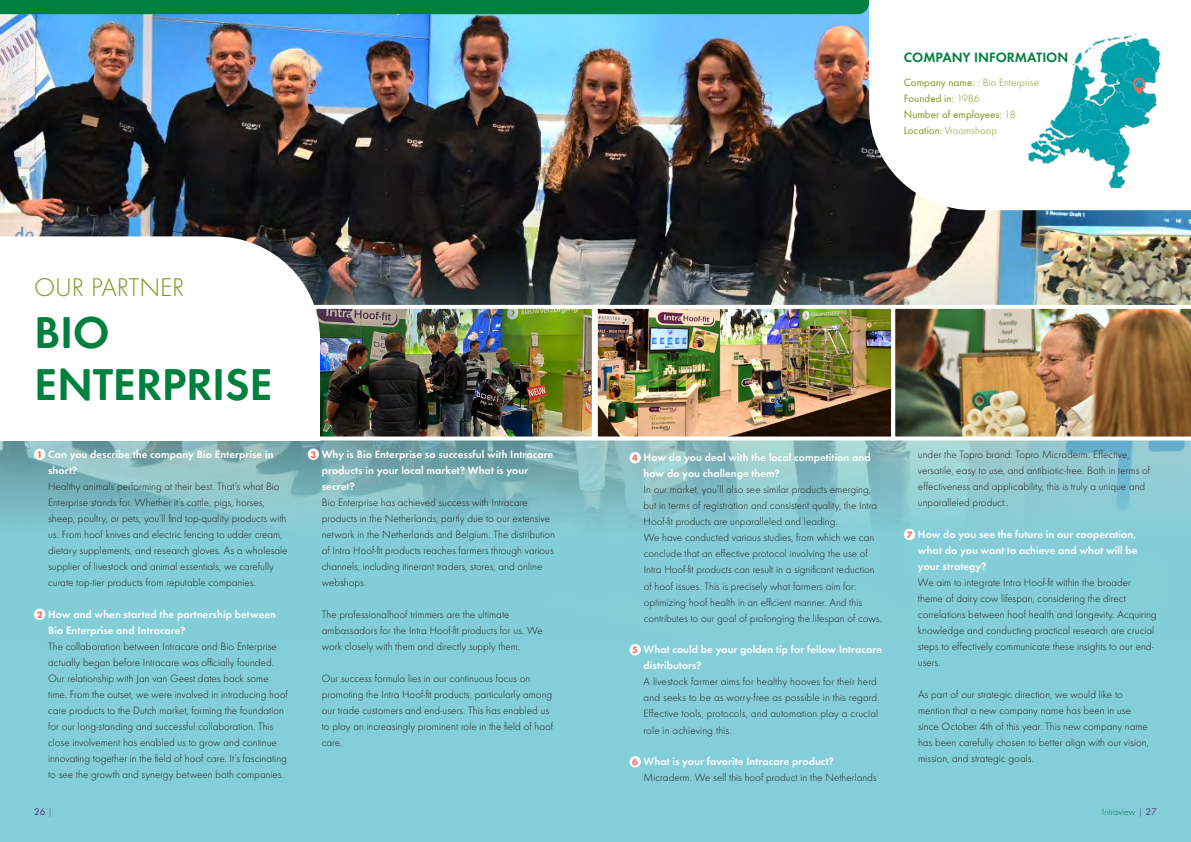
<style>
.page{position:relative;width:1191px;height:842px;background:#fff}
.page>*{position:absolute;margin:0;border:0;box-sizing:border-box;transform-origin:0 0}
.t1{font:600 46.3px/52.1px "Futura Round";letter-spacing:-.01em;color:#00803f}
.t2{font:300 26.6px "Futura Round";letter-spacing:-.005em;color:#81931c}
.t3{font:600 14px "Futura Round";color:#00803f}
.t4{font:300 11px/16px "Futura Round";color:#231f20}
.t5{font:600 11px/16px "Futura Round";letter-spacing:.005em;color:#fff}
.t6{font:11px/16px "Futura Round";color:#81931c}
.t7{font:300 10px "Futura Round";color:#00803f}
.t8{font:10px "Futura Round";color:#593080}
.s1{font-weight:700;font-size:9.6px;color:#f26f60}
.s2{font-weight:300}
.s3{font-weight:600;color:#fff}
.s4{color:#593080}
.s5{font-weight:400;color:#593080}
</style>
<div class="page">
<div style="left:0;top:644px;width:1191px;height:198px;background:#84ced9"></div>
<img style="left:0;top:14px;width:1191px;height:630px">
<div style="left:0;top:0;width:866px;height:14px;background:#00803f"></div>
<img style="left:599px;top:310px;width:291px;height:125px">
<div style="left:594px;top:305px;width:301px;height:135px;border:4px solid #fff"></div>
<img style="left:322px;top:310px;width:269px;height:125px">
<div style="left:294px;top:305px;width:302px;height:135px;border:4px solid #fff"></div>
<img style="left:891px;top:305px;width:300px;height:135px">
<svg style="left:0;top:234px;width:322px;height:209px"></svg>
<svg style="left:866px;top:0;width:325px;height:213px"></svg>
<img style="left:1028px;top:34px;width:131px;height:154px">
<div style="left:34px;top:449px;width:11px;height:11px;background:#fff;border-radius:50%"></div>
<div style="left:34px;top:609px;width:11px;height:11px;background:#fff;border-radius:50%"></div>
<div style="left:308px;top:449px;width:11px;height:11px;background:#fff;border-radius:50%"></div>
<div style="left:629px;top:452px;width:12px;height:11px;background:#fff;border-radius:50%"></div>
<div style="left:629px;top:644px;width:12px;height:11px;background:#fff;border-radius:50%"></div>
<div style="left:629px;top:756px;width:12px;height:11px;background:#fff;border-radius:50%"></div>
<div style="left:904px;top:529px;width:11px;height:11px;background:#fff;border-radius:50%"></div>
<svg style="left:1133px;top:78px;width:12px;height:17px"></svg>
<h2 class="t2" style="left:34px;top:270px;width:152px">OUR PARTNER</h2>
<h1 class="t1" style="left:34px;top:303px;width:240px">BIO<br>ENTERPRISE</h1>
<p class="t5" style="left:48px;top:445px;width:227px;text-indent:-11px"><span class="s1">1</span> Can you describe the company Bio Enterprise in short?</p>
<p class="t4" style="left:48px;top:478px;width:241px">Healthy animals performing at their best. That’s what Bio Enterprise stands for. Whether it’s cattle, pigs, horses, sheep, poultry, or pets, you’ll find top-quality products with us. From hoof knives and electric fencing to udder cream, dietary supplements, and research gloves. As a wholesale supplier of livestock and animal essentials, we carefully curate top-tier products from reputable companies.</p>
<p class="t5" style="left:48px;top:605px;width:229px;text-indent:-11px"><span class="s1">2</span> How and when started the partnership between<br>Bio Enterprise and Intracare?</p>
<p class="t4" style="left:48px;top:638px;width:241px">The collaboration between Intracare and Bio Enterprise actually began before Intracare was officially founded.<br>Our relationship with Jan van Geest dates back some time. From the outset, we were involved in introducing hoof care products to the Dutch market, forming the foundation for our long-standing and successful collaboration. This close involvement has enabled us to grow and continue innovating together in the field of hoof care. It’s fascinating to see the growth and synergy between both companies.</p>
<p class="t5" style="left:322px;top:445px;width:233px;text-indent:-11px"><span class="s1">3</span> Why is Bio Enterprise so successful with Intracare products in your local market? What is your secret?</p>
<p class="t4" style="left:322px;top:494px;width:235px">Bio Enterprise has achieved success with Intracare products in the Netherlands, partly due to our extensive network in the Netherlands and Belgium. The distribution of Intra Hoof-fit products reaches farmers through various channels, including itinerant traders, stores, and online webshops.</p>
<p class="t4" style="left:322px;top:606px;width:222px">The professionalhoof trimmers are the ultimate ambassadors for the Intra Hoof-fit products for us. We work closely with them and directly supply them.</p>
<p class="t4" style="left:322px;top:670px;width:233px">Our success formula lies in our continuous focus on promoting the Intra Hoof-fit products, particularly among our trade customers and end-users. This has enabled us to play an increasingly prominent role in the field of hoof care.</p>
<p class="t3" style="left:904px;top:46px;width:166px">COMPANY INFORMATION</p>
<p class="t6" style="left:904px;top:73px;width:137px">Company name: : <span class="s2">Bio Enterprise<br></span>Founded in: <span class="s2">1986<br></span>Number of employees: <span class="s2">18<br></span>Location: <span class="s2">Vroomshoop</span></p>
<p class="t5" style="left:643px;top:449px;width:228px;text-indent:-11px"><span class="s1">4</span> How do you deal with the local competition and how do you challenge them?</p>
<p class="t4" style="left:643px;top:481px;width:240px">In our market, you’ll also see similar products emerging, but in terms of registration and consistent quality, the Intra Hoof-fit products are unparalleled and leading.<br>We have conducted various studies, from which we can conclude that an effective protocol involving the use of Intra Hoof-fit products can result in a significant reduction of hoof issues. This is precisely what farmers aim for: optimizing hoof health in an efficient manner. And this contributes to our goal of prolonging the lifespan of cows.</p>
<p class="t5" style="left:643px;top:641px;width:240px;text-indent:-11px"><span class="s1">5</span> What could be your golden tip for fellow Intracare distributors?</p>
<p class="t4" style="left:643px;top:673px;width:237px">A livestock farmer aims for healthy hooves for their herd and seeks to be as worry-free as possible in this regard.<br>Effective tools, protocols, and automation play a crucial role in achieving this.</p>
<p class="t4" style="left:643px;top:753px;width:234px;text-indent:-11px"><span class="s1">6</span> <span class="s3">What is your favorite Intracare product?<br></span>Micraderm. We sell this hoof product in the Netherlands</p>
<p class="t4" style="left:918px;top:446px;width:234px">under the Topro brand: Topro Micraderm. Effective, versatile, easy to use, and antibiotic-free. Both in terms of effectiveness and applicability, this is truly a unique and unparalleled product..</p>
<p class="t5" style="left:918px;top:525px;width:221px;text-indent:-11px"><span class="s1">7</span> How do you see the future in our cooperation, what do you want to achieve and what will be your strategy?</p>
<p class="t4" style="left:918px;top:574px;width:240px">We aim to integrate Intra Hoof-fit within the broader theme of dairy cow lifespan, considering the direct correlations between hoof health and longevity. Acquiring knowledge and conducting practical research are crucial steps to effectively communicate these insights to our end&shy;users.</p>
<p class="t4" style="left:918px;top:686px;width:232px">As part of our strategic direction, we would like to mention that a new company name has been in use since October 4th of this year. This new company name has been carefully chosen to better align with our vision, mission, and strategic goals.</p>
<p class="t8" style="left:34px;top:805px;width:20px">26 <span class="s2">|</span></p>
<p class="t7" style="left:1102px;top:805px;width:56px">Intraview <span class="s4">|</span> <span class="s5">27</span></p>
</div>
